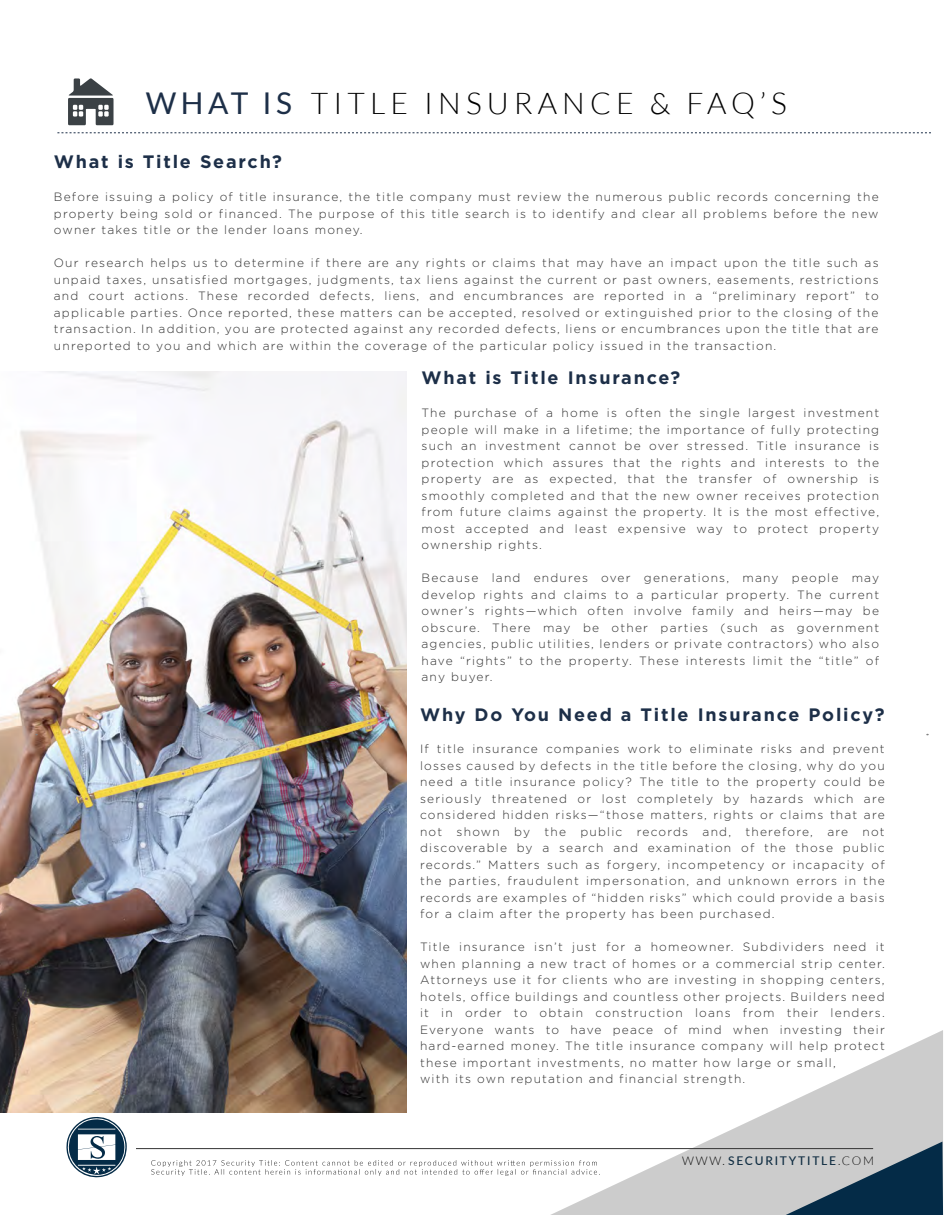
<style>
.page{position:relative;width:945px;height:1215px;background:#fff}
.page>*{position:absolute;margin:0;border:0;box-sizing:border-box;transform-origin:0 0}
.t1{font:300 30px "Lato";letter-spacing:.17em;color:#000}
.t2{font:700 18px "Gotham";letter-spacing:.1em;color:#1d2f48}
.t3{font:300 12px/16.5px "Gotham";letter-spacing:.1em;color:#313131;text-align:justify}
.t4{font:500 12px "Lato";letter-spacing:.15em;color:#042b47}
.s1{font-weight:400;color:#1d2f48}
.s2{font-weight:300;color:#000}
</style>
<div class="page">
<svg style="left:66px;top:1117px;width:61px;height:61px"></svg>
<hr style="left:136px;top:1148px;width:737px;height:1px;background:#333">
<svg style="left:548px;top:1030px;width:395px;height:185px"></svg>
<svg style="left:786px;top:1142px;width:157px;height:73px;background:#667987"></svg>
<svg style="left:151px;top:1160px;width:449px;height:16px"></svg>
<img style="left:0;top:372px;width:406px;height:741px">
<svg style="left:57px;top:132px;width:874px;height:1px"></svg>
<svg style="left:68px;top:78px;width:46px;height:47px"></svg>
<h1 class="t1" style="left:146px;top:87px;width:642px"><span class="s1">WHAT IS</span> TITLE INSURANCE &amp; FAQ’S</h1>
<h2 class="t2" style="left:54px;top:152px;width:230px">What is Title Search?</h2>
<p class="t3" style="left:54px;top:189px;width:826px">Before issuing a policy of title insurance, the title company must review the numerous public records concerning the property being sold or financed. The purpose of this title search is to identify and clear all problems before the new owner takes title or the lender loans money.</p>
<p class="t3" style="left:54px;top:255px;width:826px">Our research helps us to determine if there are any rights or claims that may have an impact upon the title such as unpaid taxes, unsatisfied mortgages, judgments, tax liens against the current or past owners, easements, restrictions and court actions. These recorded defects, liens, and encumbrances are reported in a “preliminary report” to applicable parties. Once reported, these matters can be accepted, resolved or extinguished prior to the closing of the transaction. In addition, you are protected against any recorded defects, liens or encumbrances upon the title that are unreported to you and which are within the coverage of the particular policy issued in the transaction.</p>
<h2 class="t2" style="left:422px;top:368px;width:260px">What is Title Insurance?</h2>
<p class="t3" style="left:422px;top:405px;width:459px">The purchase of a home is often the single largest investment people will make in a lifetime; the importance of fully protecting such an investment cannot be over stressed. Title insurance is protection which assures that the rights and interests to the property are as expected, that the transfer of ownership is smoothly completed and that the new owner receives protection from future claims against the property. It is the most effective, most accepted and least expensive way to protect property ownership rights.</p>
<p class="t3" style="left:422px;top:570px;width:459px">Because land endures over generations, many people may develop rights and claims to a particular property. The current owner’s rights—which often involve family and heirs—may be obscure. There may be other parties (such as government agencies, public utilities, lenders or private contractors) who also have “rights” to the property. These interests limit the “title” of any buyer.</p>
<h2 class="t2" style="left:420px;top:704px;width:466px">Why Do You Need a Title Insurance Policy?</h2>
<p class="t3" style="left:420px;top:741px;width:466px">If title insurance companies work to eliminate risks and prevent losses caused by defects in the title before the closing, why do you need a title insurance policy? The title to the property could be seriously threatened or lost completely by hazards which are considered hidden risks—“those matters, rights or claims that are not shown by the public records and, therefore, are not discoverable by a search and examination of the those public records.” Matters such as forgery, incompetency or incapacity of the parties, fraudulent impersonation, and unknown errors in the records are examples of “hidden risks” which could provide a basis for a claim after the property has been purchased.</p>
<p class="t3" style="left:420px;top:939px;width:466px;text-align:left">Title insurance isn’t just for a homeowner. Subdividers need it when planning a new tract of homes or a commercial strip center.<br>Attorneys use it for clients who are investing in shopping centers, hotels, office buildings and countless other projects. Builders need it in order to obtain construction loans from their lenders.<br>Everyone wants to have peace of mind when investing their hard-earned money. The title insurance company will help protect these important investments, no matter how large or small,<br>with its own reputation and financial strength.</p>
<p class="t4" style="left:682px;top:1152px;width:194px"><span class="s2">WWW.</span> SECURITYTITLE<span class="s2">.COM</span></p>
</div>
